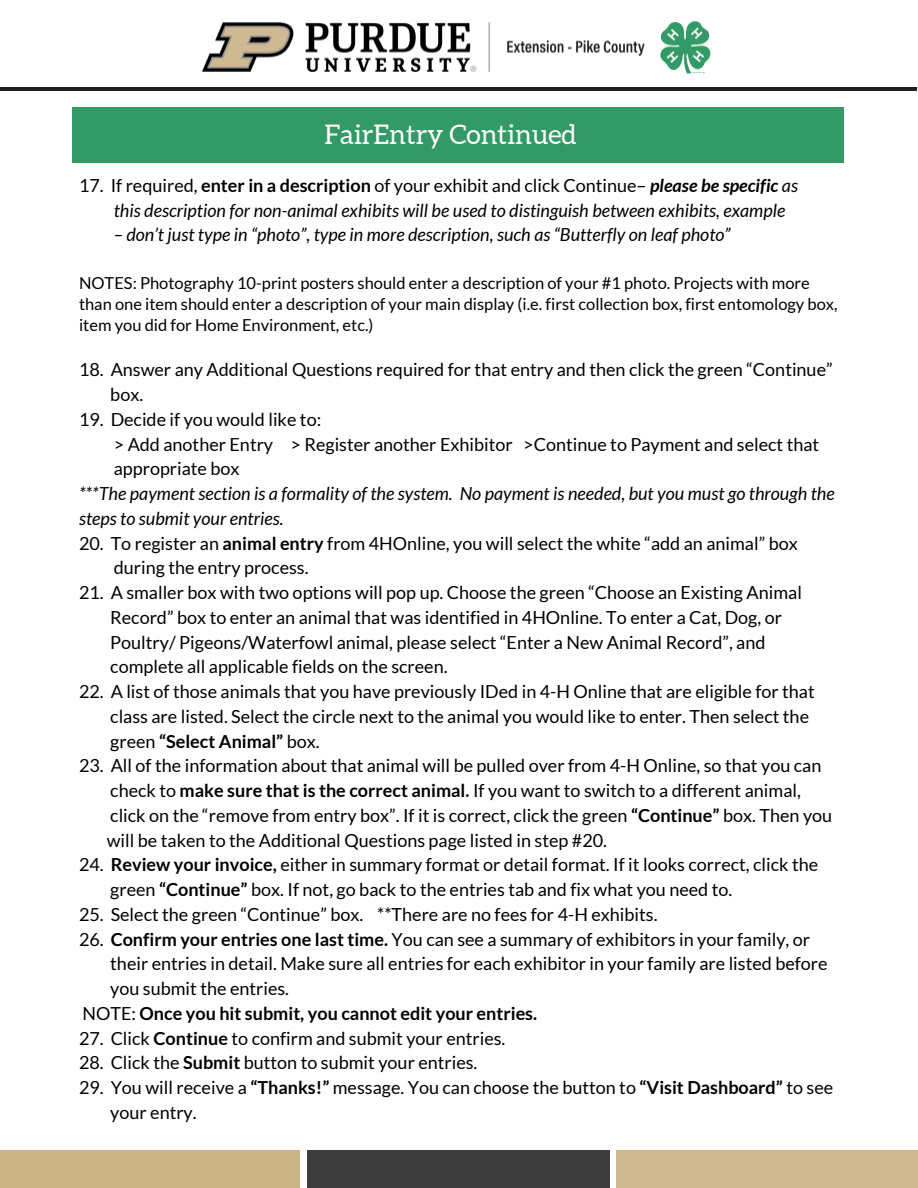
<style>
.page{position:relative;width:918px;height:1188px;background:#fff}
.page>*{position:absolute;margin:0;border:0;box-sizing:border-box;transform-origin:0 0}
.t1{font:27px "Aleo";color:#fdfdfd}
.t2{font:18px "Lato";color:#000}
.t3{font:italic 18px/24.8px "Lato";color:#000}
.t4{font:700 18px "Lato";color:#000}
.t5{font:16.5px/21.3px "Lato";color:#000}
.s1{font-weight:700}
.s2{font-weight:700;font-style:italic}
.s3{font-style:italic}
.s4{font-weight:400}
</style>
<div class="page">
<div style="left:0;top:1151px;width:300px;height:37px;background:#cbb587"></div>
<div style="left:307px;top:1151px;width:302px;height:37px;background:#3d3d3d"></div>
<div style="left:617px;top:1151px;width:301px;height:37px;background:#cfb991"></div>
<hr style="left:0;top:87px;width:917px;height:4px;background:#231f20">
<img style="left:202px;top:21px;width:509px;height:53px">
<div style="left:72px;top:107px;width:772px;height:55px;background:#396"></div>
<p class="t1" style="left:324px;top:119px;width:254px">FairEntry Continued</p>
<h1 class="t2" style="left:79px;top:174px;width:721px">17. If required, <span class="s1">enter in a description</span> of your exhibit and click Continue– <span class="s2">please be specific</span> <span class="s3">as</span></h1>
<p class="t3" style="left:114px;top:197px;width:673px">this description for non-animal exhibits will be used to distinguish between exhibits, example</p>
<p class="t3" style="left:114px;top:222px;width:618px">– don’t just type in “photo”, type in more description, such as “Butterfly on leaf photo”</p>
<p class="t5" style="left:79px;top:272px;width:760px">NOTES: Photography 10-print posters should enter a description of your #1 photo. Projects with more than one item should enter a description of your main display (i.e. first collection box, first entomology box, item you did for Home Environment, etc.)</p>
<p class="t2" style="left:79px;top:359px;width:755px">18. Answer any Additional Questions required for that entry and then click the green “Continue”</p>
<p class="t2" style="left:110px;top:383px;width:34px">box.</p>
<p class="t2" style="left:79px;top:408px;width:244px">19. Decide if you would like to:</p>
<p class="t2" style="left:114px;top:433px;width:707px">&gt; Add another Entry &gt; Register another Exhibitor &gt;Continue to Payment and select that</p>
<p class="t2" style="left:114px;top:458px;width:127px">appropriate box</p>
<p class="t3" style="left:79px;top:481px;width:757px">***The payment section is a formality of the system. No payment is needed, but you must go through the steps to submit your entries.</p>
<p class="t2" style="left:79px;top:532px;width:720px">20. To register an <span class="s1">animal entry</span> from 4HOnline, you will select the white “add an animal” box</p>
<p class="t2" style="left:114px;top:557px;width:196px">during the entry process.</p>
<p class="t2" style="left:79px;top:581px;width:724px">21. A smaller box with two options will pop up. Choose the green “Choose an Existing Animal</p>
<p class="t2" style="left:110px;top:606px;width:673px">Record” box to enter an animal that was identified in 4HOnline. To enter a Cat, Dog, or</p>
<p class="t2" style="left:110px;top:631px;width:657px">Poultry/ Pigeons/Waterfowl animal, please select “Enter a New Animal Record”, and</p>
<p class="t2" style="left:110px;top:656px;width:339px">complete all applicable fields on the screen.</p>
<p class="t2" style="left:79px;top:680px;width:737px">22. A list of those animals that you have previously IDed in 4-H Online that are eligible for that</p>
<p class="t2" style="left:110px;top:705px;width:700px">class are listed. Select the circle next to the animal you would like to enter. Then select the</p>
<p class="t4" style="left:110px;top:730px;width:211px"><span class="s4">green</span> “Select Animal” <span class="s4">box.</span></p>
<p class="t2" style="left:79px;top:755px;width:744px">23. All of the information about that animal will be pulled over from 4-H Online, so that you can</p>
<p class="t2" style="left:110px;top:779px;width:692px">check to <span class="s1">make sure that is the correct animal.</span> If you want to switch to a different animal,</p>
<p class="t2" style="left:110px;top:804px;width:723px">click on the “remove from entry box”. If it is correct, click the green <span class="s1">“Continue”</span> box. Then you</p>
<p class="t2" style="left:107px;top:829px;width:502px">will be taken to the Additional Questions page listed in step #20.</p>
<p class="t2" style="left:79px;top:854px;width:741px">24. <span class="s1">Review your invoice,</span> either in summary format or detail format. If it looks correct, click the</p>
<p class="t2" style="left:110px;top:878px;width:624px">green <span class="s1">“Continue”</span> box. If not, go back to the entries tab and fix what you need to.</p>
<p class="t2" style="left:79px;top:903px;width:580px">25. Select the green “Continue” box. **There are no fees for 4-H exhibits.</p>
<p class="t2" style="left:79px;top:928px;width:733px">26. <span class="s1">Confirm your entries one last time.</span> You can see a summary of exhibitors in your family, or</p>
<p class="t2" style="left:110px;top:953px;width:719px">their entries in detail. Make sure all entries for each exhibitor in your family are listed before</p>
<p class="t2" style="left:110px;top:977px;width:180px">you submit the entries.</p>
<p class="t4" style="left:82px;top:1002px;width:456px"><span class="s4">NOTE:</span> Once you hit submit, you cannot edit your entries.</p>
<p class="t2" style="left:79px;top:1027px;width:428px">27. Click <span class="s1">Continue</span> to confirm and submit your entries.</p>
<p class="t2" style="left:79px;top:1052px;width:400px">28. Click the <span class="s1">Submit</span> button to submit your entries.</p>
<p class="t2" style="left:79px;top:1076px;width:756px">29. You will receive a <span class="s1">“Thanks!”</span> message. You can choose the button to <span class="s1">“Visit Dashboard”</span> to see</p>
<p class="t2" style="left:110px;top:1101px;width:88px">your entry.</p>
</div>
